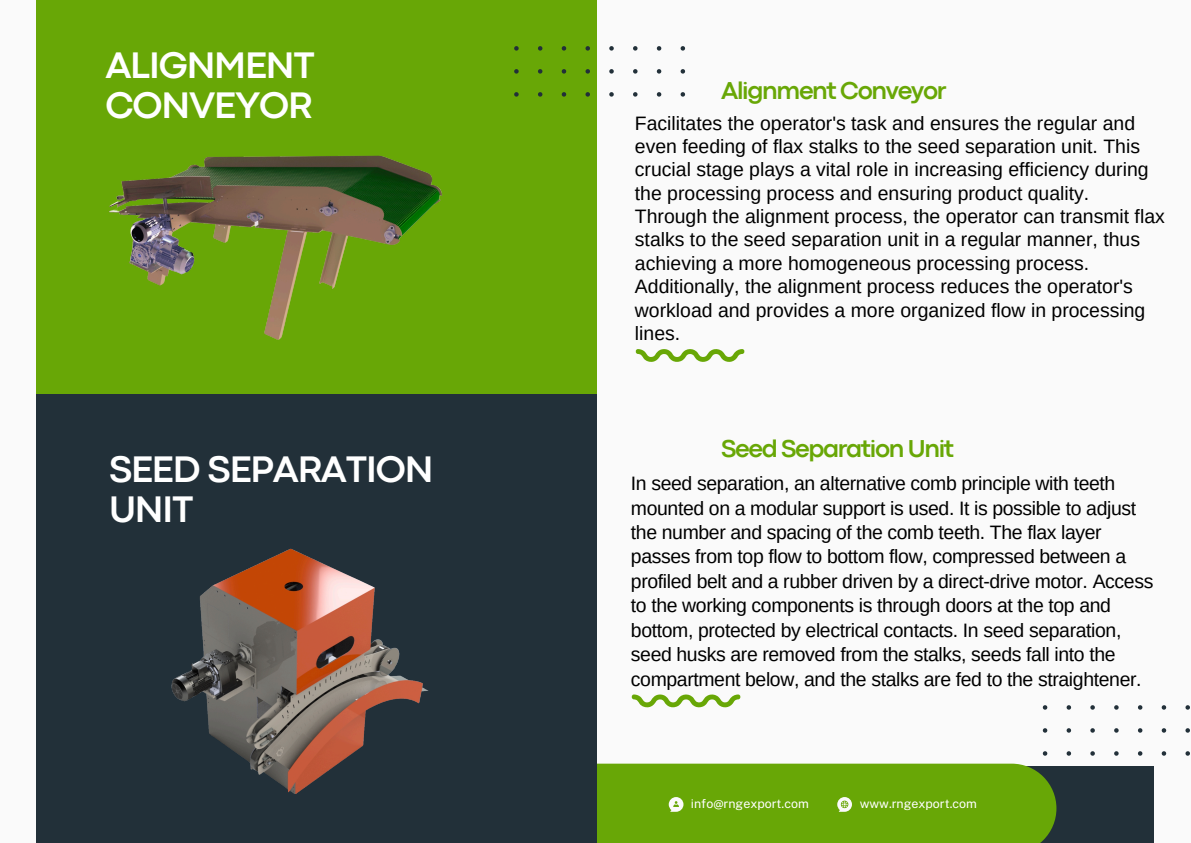
<style>
.page{position:relative;width:1191px;height:843px;background:#fff}
.page>*{position:absolute;margin:0;border:0;box-sizing:border-box;transform-origin:0 0}
.t1{font:700 38.5px/40.2px "Codec Pro";letter-spacing:-.03em;color:#fff}
.t2{font:700 25.5px "Codec Pro";letter-spacing:-.055em;color:#68a706}
.t3{font:19.4px/23.3px "Arimo";color:#000}
.t4{font:19.4px/24.4px "Arimo";letter-spacing:-.02em;color:#000}
.t5{font:12.4px "Public Sans";color:#fff}
</style>
<div class="page">
<div style="left:0;top:0;width:1190px;height:842px;background:#fafafa"></div>
<div style="left:888px;top:766px;width:265px;height:76px;background:#223039"></div>
<div style="left:596px;top:763px;width:460px;height:79px;background:#68a706"></div>
<svg style="left:837px;top:796px;width:14px;height:15px"></svg>
<svg style="left:668px;top:796px;width:15px;height:15px"></svg>
<div style="left:36px;top:0;width:560px;height:842px;background:#223039"></div>
<div style="left:36px;top:0;width:560px;height:394px;background:#68a706"></div>
<svg style="left:514px;top:46px;width:172px;height:52px"></svg>
<svg style="left:1042px;top:705px;width:148px;height:51px"></svg>
<svg style="left:635px;top:349px;width:110px;height:13px"></svg>
<svg style="left:631px;top:694px;width:110px;height:13px"></svg>
<img style="left:109px;top:155px;width:334px;height:185px">
<img style="left:171px;top:548px;width:258px;height:244px">
<p class="t1" style="left:105px;top:48px;width:211px">ALIGNMENT<br>CONVEYOR</p>
<h3 class="t1" style="left:109px;top:451px;width:326px">SEED SEPARATION<br>UNIT</h3>
<h2 class="t2" style="left:721px;top:81px;width:227px">Alignment Conveyor</h2>
<p class="t3" style="left:635px;top:111px;width:531px">Facilitates the operator's task and ensures the regular and even feeding of flax stalks to the seed separation unit. This crucial stage plays a vital role in increasing efficiency during the processing process and ensuring product quality.<br>Through the alignment process, the operator can transmit flax stalks to the seed separation unit in a regular manner, thus achieving a more homogeneous processing process.<br>Additionally, the alignment process reduces the operator's workload and provides a more organized flow in processing lines.</p>
<h2 class="t2" style="left:721px;top:439px;width:234px">Seed Separation Unit</h2>
<h3 class="t4" style="left:631px;top:471px;width:524px">In seed separation, an alternative comb principle with teeth mounted on a modular support is used. It is possible to adjust the number and spacing of the comb teeth. The flax layer passes from top flow to bottom flow, compressed between a profiled belt and a rubber driven by a direct-drive motor. Access to the working components is through doors at the top and bottom, protected by electrical contacts. In seed separation, seed husks are removed from the stalks, seeds fall into the compartment below, and the stalks are fed to the straightener.</h3>
<h1 class="t5" style="left:691px;top:796px;width:119px">i nfo@rngexport.com</h1>
<p class="t5" style="left:859px;top:796px;width:119px">www.rngexport.com</p>
</div>
